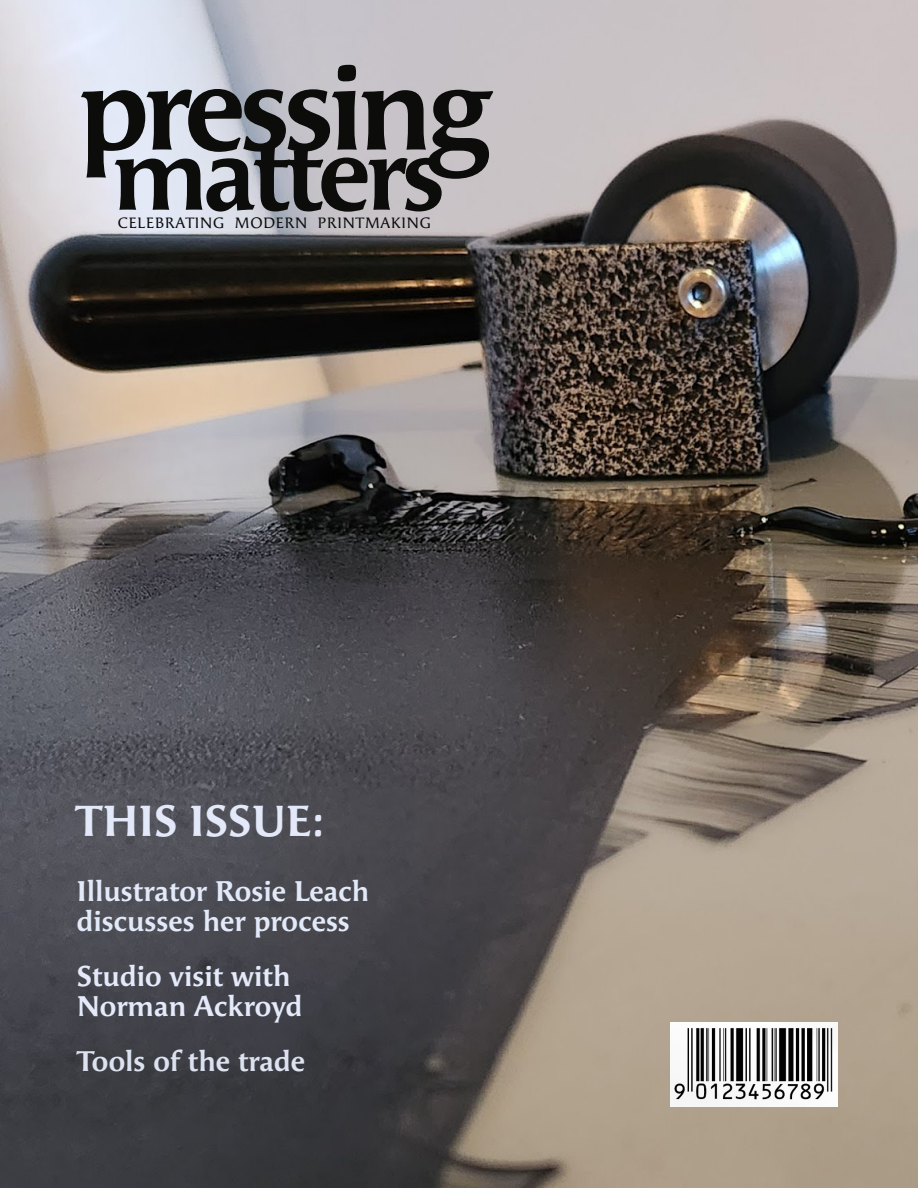
<style>
.page{position:relative;width:918px;height:1188px;background:#fff}
.page>*{position:absolute;margin:0;border:0;box-sizing:border-box;transform-origin:0 0}
.Heading_1{font:700 43.5px "Angie Pro";color:#e3e9f9}
.Heading_2{font:700 28.5px/30px "Angie Pro";color:#e2e9f9}
.Heading_2-2{font:700 28.5px/30px "Angie Pro";color:#e4eafa}
.Heading_2-3{font:700 28.5px "Angie Pro";color:#dce2f0}
.t1{font:15px "Angie Pro";letter-spacing:.05em;color:#0c0d0a}
</style>
<div class="page">
<img style="left:0;top:0;width:918px;height:1188px">
<svg style="left:115px;top:179px;width:327px;height:33px;background:#707174"></svg>
<svg style="left:81px;top:65px;width:412px;height:114px;background:#808084"></svg>
<img style="left:670px;top:1022px;width:167px;height:85px">
<p class="t1" style="left:118px;top:212px;width:315px">CELEBRATING MODERN PRINTMAKING</p>
<p class="Heading_1" style="left:76px;top:789px;width:251px">THIS ISSUE:</p>
<p class="Heading_2" style="left:77px;top:874px;width:294px">Illustrator Rosie Leach discusses her process</p>
<p class="Heading_2-2" style="left:77px;top:959px;width:227px">Studio visit with<br>Norman Ackroyd</p>
<p class="Heading_2-3" style="left:77px;top:1040px;width:230px">Tools of the trade</p>
</div>
